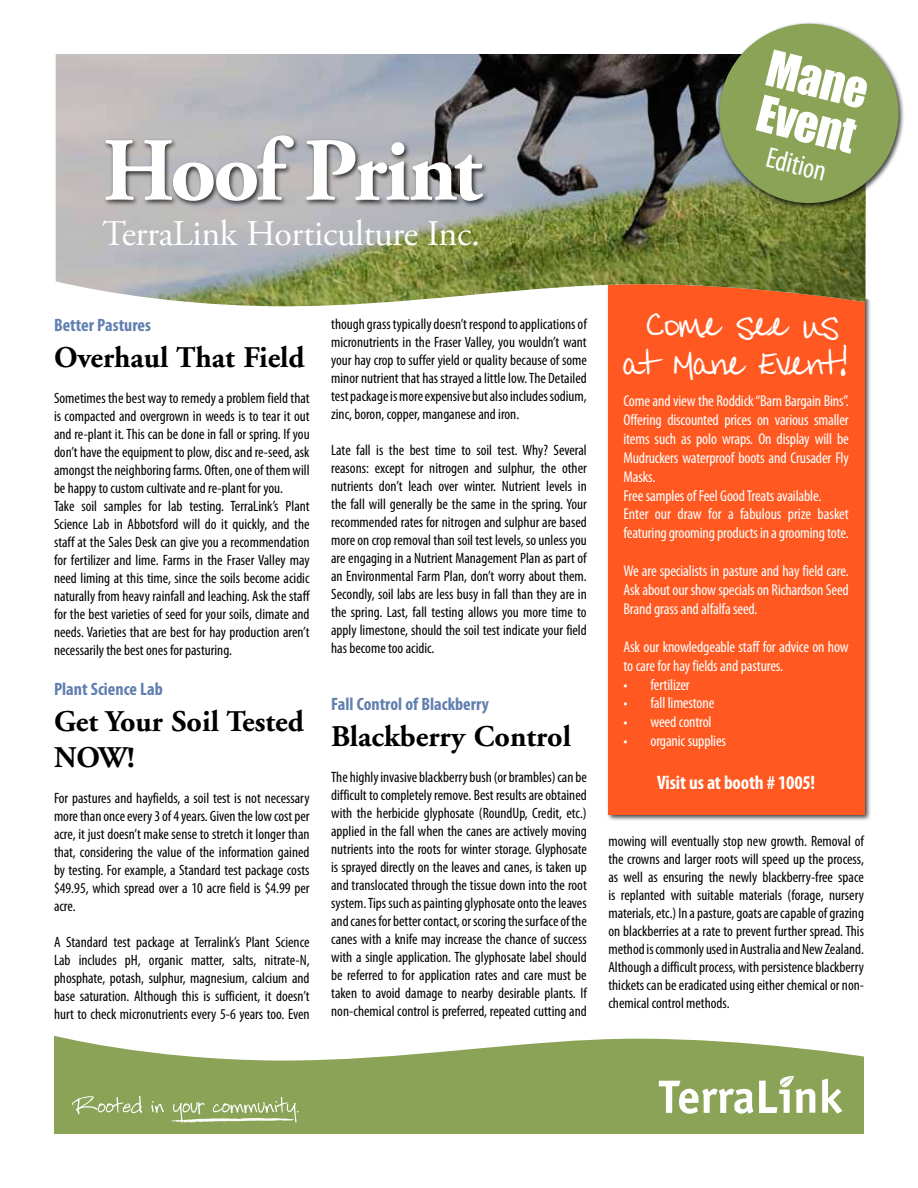
<style>
.page{position:relative;width:918px;height:1188px;background:#fff}
.page>*{position:absolute;margin:0;border:0;box-sizing:border-box;transform-origin:0 0}
.t1{font:700 89.85px "Adobe Garamond Pro";letter-spacing:-.045em;color:#fff}
.t2{font:46.2px/46.2px "Impact";color:#fff}
.t3{font:36px "Adobe Garamond Pro";letter-spacing:-.01em;color:#fff}
.t4{font:700 30px/36px "Adobe Garamond";color:#000}
.t5{font:condensed 29.25px "Myriad Pro";color:#fff}
.t6{font:28.5px/39px "FG Bonnie'sfont";letter-spacing:-.01em;color:#fff;text-align:center}
.t7{font:700 condensed 19.5px "Myriad Pro";letter-spacing:-.01em;color:#fff}
.t8{font:700 condensed 18px "Myriad Pro";color:#607eaf}
.t9{font:condensed 15.75px/18.9px "Myriad Pro";letter-spacing:-.01em;color:#fff}
.t10{font:condensed 15px/18px "Myriad Pro";color:#000;text-align:justify}
</style>
<div class="page">
<div style="left:606px;top:240px;width:265px;height:581px;background:#000;opacity:.75"></div>
<div style="left:608px;top:243px;width:256px;height:571px;background:#ff5820"></div>
<img style="left:56px;top:54px;width:810px;height:253px">
<svg style="left:54px;top:1036px;width:810px;height:98px;fill:#8aa356"></svg>
<svg style="left:822px;top:1079px;width:20px;height:35px"></svg>
<svg style="left:659px;top:1081px;width:94px;height:33px"></svg>
<svg style="left:759px;top:1076px;width:56px;height:37px"></svg>
<svg style="left:72px;top:1096px;width:70px;height:18px"></svg>
<svg style="left:151px;top:1101px;width:13px;height:12px"></svg>
<svg style="left:170px;top:1097px;width:128px;height:27px;background:#a1b577"></svg>
<div style="left:103px;top:133px;width:387px;height:74px;background:#000;opacity:.75"></div>
<div style="left:717px;top:21px;width:188px;height:189px;background:#000;opacity:.75"></div>
<div style="left:719px;top:24px;width:180px;height:179px;background:#8aa356;border-radius:50%"></div>
<svg style="left:866px;top:240px;width:5px;height:75px"></svg>
<h1 class="t1" style="left:103px;top:119px;width:381px">Hoof Print</h1>
<h3 class="t3" style="left:103px;top:212px;width:379px">TerraLink Horticulture Inc.</h3>
<h2 class="t2" style="left:774px;top:43px;width:104px;rotate:14deg">Mane<br>Event</h2>
<h3 class="t5" style="left:771px;top:140px;width:63px;rotate:14deg">Edition</h3>
<p class="t8" style="left:54px;top:314px;width:99px">Better Pastures</p>
<h3 class="t4" style="left:54px;top:340px;width:252px">Overhaul That Field</h3>
<p class="t10" style="left:54px;top:389px;width:257px;text-align:left">Sometimes the best way to remedy a problem field that is compacted and overgrown in weeds is to tear it out and re-plant it. This can be done in fall or spring. If you don’t have the equipment to plow, disc and re-seed, ask amongst the neighboring farms. Often, one of them will be happy to custom cultivate and re-plant for you.<br>Take soil samples for lab testing. TerraLink’s Plant Science Lab in Abbotsford will do it quickly, and the staff at the Sales Desk can give you a recommendation for fertilizer and lime. Farms in the Fraser Valley may need liming at this time, since the soils become acidic naturally from heavy rainfall and leaching. Ask the staff for the best varieties of seed for your soils, climate and needs. Varieties that are best for hay production aren’t necessarily the best ones for pasturing.</p>
<p class="t8" style="left:54px;top:677px;width:110px">Plant Science Lab</p>
<h3 class="t4" style="left:54px;top:704px;width:252px">Get Your Soil Tested<br>NOW!</h3>
<p class="t10" style="left:54px;top:788px;width:257px">For pastures and hayfields, a soil test is not necessary more than once every 3 of 4 years. Given the low cost per acre, it just doesn’t make sense to stretch it longer than that, considering the value of the information gained by testing. For example, a Standard test package costs $49.95, which spread over a 10 acre field is $4.99 per acre.</p>
<p class="t10" style="left:54px;top:932px;width:257px">A Standard test package at Terralink’s Plant Science Lab includes pH, organic matter, salts, nitrate-N, phosphate, potash, sulphur, magnesium, calcium and base saturation. Although this is sufficient, it doesn’t hurt to check micronutrients every 5-6 years too. Even</p>
<p class="t10" style="left:331px;top:315px;width:257px">though grass typically doesn’t respond to applications of micronutrients in the Fraser Valley, you wouldn’t want your hay crop to suffer yield or quality because of some minor nutrient that has strayed a little low. The Detailed test package is more expensive but also includes sodium, zinc, boron, copper, manganese and iron.</p>
<p class="t10" style="left:331px;top:441px;width:257px">Late fall is the best time to soil test. Why? Several reasons: except for nitrogen and sulphur, the other nutrients don’t leach over winter. Nutrient levels in the fall will generally be the same in the spring. Your recommended rates for nitrogen and sulphur are based more on crop removal than soil test levels, so unless you are engaging in a Nutrient Management Plan as part of an Environmental Farm Plan, don’t worry about them.<br>Secondly, soil labs are less busy in fall than they are in the spring. Last, fall testing allows you more time to apply limestone, should the soil test indicate your field has become too acidic.</p>
<p class="t8" style="left:331px;top:693px;width:159px">Fall Control of Blackberry</p>
<h3 class="t4" style="left:331px;top:719px;width:241px">Blackberry Control</h3>
<p class="t10" style="left:331px;top:768px;width:257px">The highly invasive blackberry bush (or brambles) can be difficult to completely remove. Best results are obtained with the herbicide glyphosate (RoundUp, Credit, etc.) applied in the fall when the canes are actively moving nutrients into the roots for winter storage. Glyphosate is sprayed directly on the leaves and canes, is taken up and translocated through the tissue down into the root system. Tips such as painting glyphosate onto the leaves and canes for better contact, or scoring the surface of the canes with a knife may increase the chance of success with a single application. The glyphosate label should be referred to for application rates and care must be taken to avoid damage to nearby desirable plants. If non-chemical control is preferred, repeated cutting and</p>
<h3 class="t6" style="left:623px;top:306px;width:225px">Come see us at Mane Event!</h3>
<p class="t9" style="left:623px;top:391px;width:227px">Come and view the Roddick “Barn Bargain Bins”.<br>Offering discounted prices on various smaller items such as polo wraps. On display will be Mudruckers waterproof boots and Crusader Fly Masks.<br>Free samples of Feel Good Treats available.<br>Enter our draw for a fabulous prize basket featuring grooming products in a grooming tote.</p>
<p class="t9" style="left:623px;top:561px;width:227px;text-align:justify">We are specialists in pasture and hay field care.<br>Ask about our show specials on Richardson Seed Brand grass and alfalfa seed.</p>
<p class="t9" style="left:623px;top:637px;width:227px">Ask our knowledgeable staff for advice on how to care for hay fields and pastures.</p>
<p class="t9" style="left:623px;top:675px;width:68px">• fertilizer</p>
<p class="t9" style="left:623px;top:694px;width:92px">• fall limestone</p>
<p class="t9" style="left:623px;top:712px;width:90px">• weed control</p>
<p class="t9" style="left:623px;top:731px;width:104px">• organic supplies</p>
<h3 class="t7" style="left:657px;top:770px;width:160px">Visit us at booth # 1005!</h3>
<p class="t10" style="left:608px;top:832px;width:257px">mowing will eventually stop new growth. Removal of the crowns and larger roots will speed up the process, as well as ensuring the newly blackberry-free space is replanted with suitable materials (forage, nursery materials, etc.) In a pasture, goats are capable of grazing on blackberries at a rate to prevent further spread. This method is commonly used in Australia and New Zealand.<br>Although a difficult process, with persistence blackberry thickets can be eradicated using either chemical or non&shy;chemical control methods.</p>
</div>
